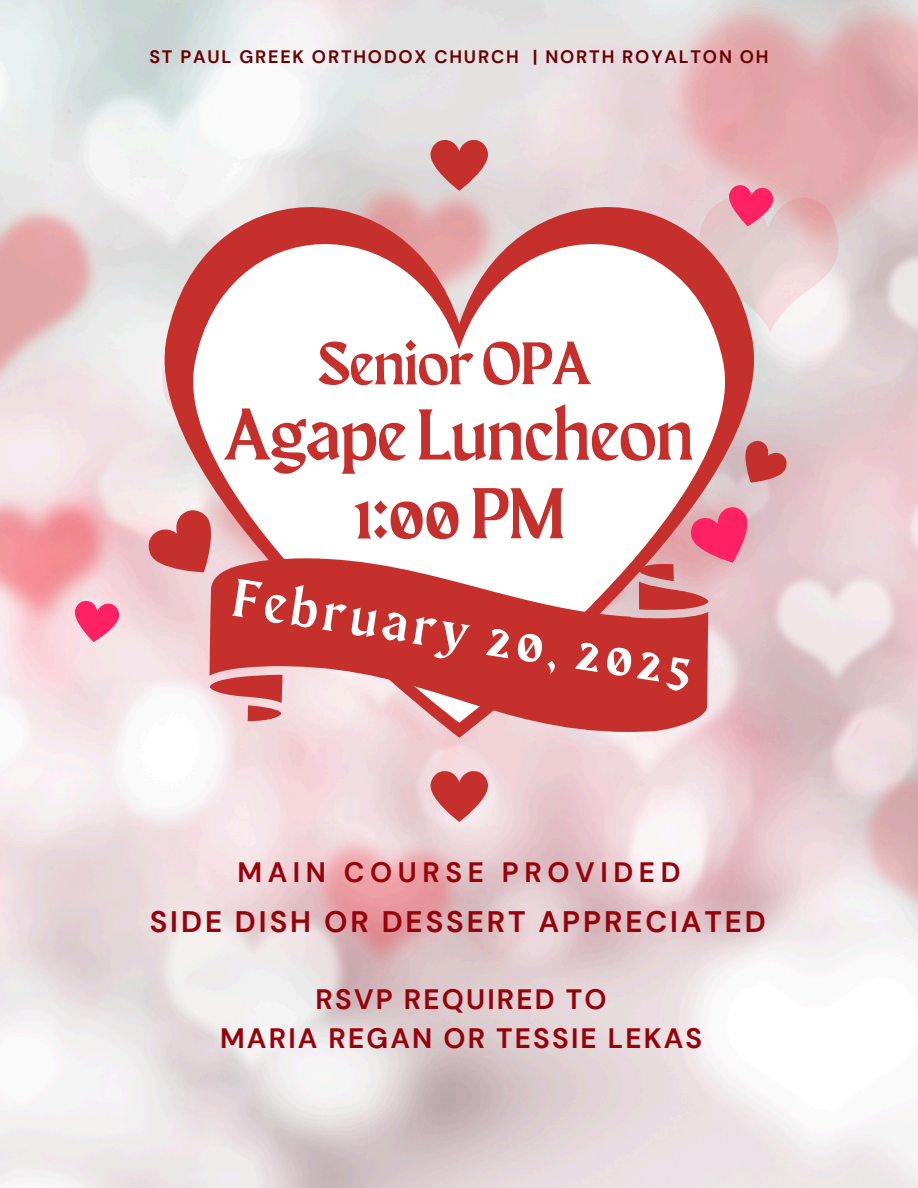
<style>
.page{position:relative;width:918px;height:1188px;background:#fff}
.page>*{position:absolute;margin:0;border:0;box-sizing:border-box;transform-origin:0 0}
.t1{font:72px/78.8px "Maragsa Display";color:#c6302c;text-align:center}
.t2{font:60px "Maragsa Display";color:#c6302c}
.t3{font:53.4px "Maragsa Display";color:#fff}
.t4{font:700 29.7px "DM Sans";letter-spacing:.1em;color:#96020b}
.t5{font:700 28.05px/38.2px "DM Sans";letter-spacing:.08em;color:#96020b;text-align:center}
.t6{font:700 28.05px "DM Sans";letter-spacing:.2em;color:#96020b}
.t7{font:700 18px "DM Sans";letter-spacing:.1em;color:#690003}
</style>
<div class="page">
<svg style="left:136px;top:164px;width:646px;height:574px"></svg>
<svg style="left:168px;top:206px;width:582px;height:517px"></svg>
<svg style="left:428px;top:767px;width:63px;height:55px;background:#d97c7c"></svg>
<svg style="left:136px;top:498px;width:98px;height:96px;background:#e19d9f"></svg>
<svg style="left:723px;top:180px;width:54px;height:49px;background:#ee7c9b"></svg>
<svg style="left:69px;top:596px;width:54px;height:49px;background:#f989a9"></svg>
<svg style="left:210px;top:558px;width:498px;height:174px;background:#d36260"></svg>
<svg style="left:639px;top:433px;width:156px;height:177px"></svg>
<svg style="left:210px;top:675px;width:73px;height:46px;background:#dc8282"></svg>
<svg style="left:428px;top:136px;width:63px;height:55px;background:#d17a78"></svg>
<p class="t7" style="left:149px;top:45px;width:621px">ST PAUL GREEK ORTHODOX CHURCH | NORTH ROYALTON OH</p>
<p class="t2" style="left:318px;top:338px;width:274px">SeniorOPA</p>
<p class="t1" style="left:224px;top:401px;width:471px">Agape Luncheon<br>1:00 PM</p>
<p class="t3" style="left:238px;top:574px;width:464px;rotate:9deg">February 20, 2025</p>
<p class="t6" style="left:237px;top:854px;width:445px">MAIN COURSE PROVIDED</p>
<p class="t4" style="left:150px;top:902px;width:618px">SIDE DISH OR DESSERT APPRECIATED</p>
<p class="t5" style="left:220px;top:981px;width:484px">RSVP REQUIRED TO<br>MARIA REGAN OR TESSIE LEKAS</p>
</div>
